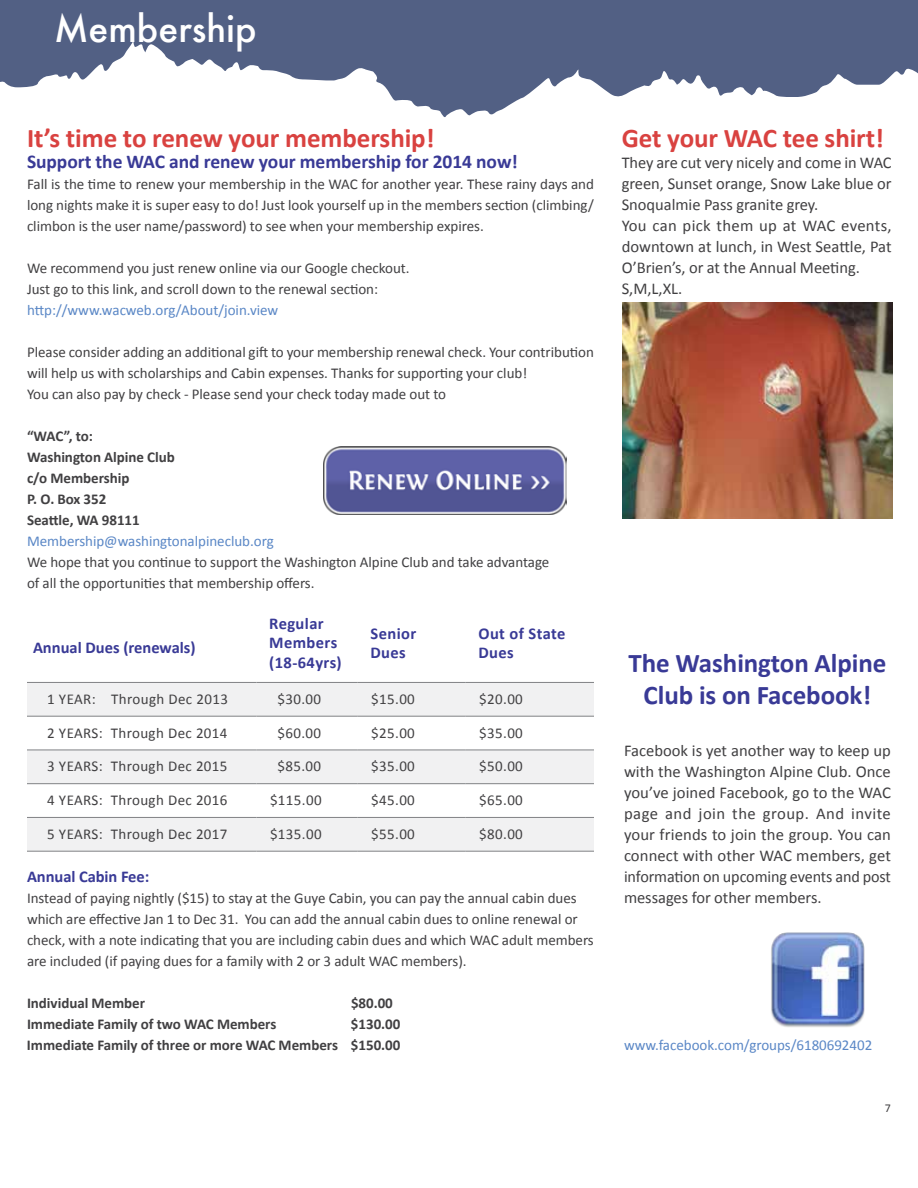
<style>
.page{position:relative;width:918px;height:1188px;background:#fff}
.page>*{position:absolute;margin:0;border:0;box-sizing:border-box;transform-origin:0 0}
.t1{font:500 36px "Futura";color:#fff}
.t2{font:700 27px "Calibri";letter-spacing:-.005em;color:#d94240}
.t3{font:700 27px/31.5px "Calibri";letter-spacing:-.005em;color:#393a96;text-align:center}
.t4{font:700 19.5px "Calibri";letter-spacing:-.005em;color:#393a96}
.t5{font:16.5px/21px "Calibri";letter-spacing:-.005em;color:#414042;text-align:justify}
.t6{font:700 16.5px/19.8px "Calibri";letter-spacing:.015em;color:#393a96}
.t7{font:15px/21px "Calibri";color:#414042}
.t8{font:700 15px/21px "Calibri";letter-spacing:-.005em;color:#414042}
.t9{font:15px "Calibri";color:#5a87c6}
.t10{font:15px "Calibri";letter-spacing:.025em;color:#414042}
.t11{font:12px "Calibri";color:#414042}
</style>
<div class="page">
<svg style="left:1px;top:0;width:917px;height:118px;fill:#526084"></svg>
<svg style="left:0;top:0;width:1px;height:82px"></svg>
<svg style="left:27px;top:683px;width:567px;height:168px;fill:#f1f1f2"></svg>
<hr style="left:27px;top:682px;width:229px;height:1px;background:#808285">
<hr style="left:256px;top:682px;width:102px;height:1px;background:#808285">
<hr style="left:358px;top:682px;width:108px;height:1px;background:#808285">
<hr style="left:466px;top:682px;width:128px;height:1px;background:#808285">
<hr style="left:27px;top:716px;width:229px;height:1px;background:#808285">
<hr style="left:256px;top:716px;width:102px;height:1px;background:#808285">
<hr style="left:358px;top:716px;width:108px;height:1px;background:#808285">
<hr style="left:466px;top:716px;width:128px;height:1px;background:#808285">
<hr style="left:27px;top:750px;width:229px;height:1px;background:#808285">
<hr style="left:256px;top:750px;width:102px;height:1px;background:#808285">
<hr style="left:358px;top:750px;width:108px;height:1px;background:#808285">
<hr style="left:466px;top:750px;width:128px;height:1px;background:#808285">
<hr style="left:27px;top:783px;width:229px;height:1px;background:#808285">
<hr style="left:256px;top:783px;width:102px;height:1px;background:#808285">
<hr style="left:358px;top:783px;width:108px;height:1px;background:#808285">
<hr style="left:466px;top:783px;width:128px;height:1px;background:#808285">
<hr style="left:27px;top:817px;width:229px;height:1px;background:#808285">
<hr style="left:256px;top:817px;width:102px;height:1px;background:#808285">
<hr style="left:358px;top:817px;width:108px;height:1px;background:#808285">
<hr style="left:466px;top:817px;width:128px;height:1px;background:#808285">
<hr style="left:27px;top:851px;width:229px;height:1px;background:#808285">
<hr style="left:256px;top:851px;width:102px;height:1px;background:#808285">
<hr style="left:358px;top:851px;width:108px;height:1px;background:#808285">
<hr style="left:466px;top:851px;width:128px;height:1px;background:#808285">
<img style="left:323px;top:446px;width:243px;height:69px">
<img style="left:622px;top:303px;width:270px;height:216px">
<img style="left:771px;top:932px;width:94px;height:95px">
<h1 class="t1" style="left:54px;top:4px;width:204px">Membership</h1>
<h2 class="t2" style="left:27px;top:121px;width:409px">It’s time to renew your membership!</h2>
<h3 class="t4" style="left:27px;top:149px;width:492px">Support the WAC and renew your membership for 2014 now!</h3>
<p class="t7" style="left:27px;top:173px;width:569px;text-align:justify">Fall is the time to renew your membership in the WAC for another year. These rainy days and long nights make it is super easy to do! Just look yourself up in the members section (climbing/ climbon is the user name/password) to see when your membership expires.</p>
<p class="t7" style="left:27px;top:257px;width:384px">We recommend you just renew online via our Google checkout.<br>Just go to this link, and scroll down to the renewal section:</p>
<p class="t9" style="left:27px;top:301px;width:253px">http://www.wacweb.org/About/join.view</p>
<p class="t7" style="left:27px;top:341px;width:568px">Please consider adding an additional gift to your membership renewal check. Your contribution will help us with scholarships and Cabin expenses. Thanks for supporting your club!<br>You can also pay by check - Please send your check today made out to</p>
<p class="t8" style="left:27px;top:425px;width:149px">“WAC”, to:<br>Washington Alpine Club c/o Membership<br>P. O. Box 352<br>Seattle, WA 98111</p>
<p class="t9" style="left:27px;top:532px;width:248px">Membership@washingtonalpineclub.org</p>
<p class="t7" style="left:27px;top:551px;width:524px">We hope that you continue to support the Washington Alpine Club and take advantage of all the opportunities that membership offers.</p>
<p class="t6" style="left:33px;top:637px;width:164px">Annual Dues (renewals)</p>
<p class="t6" style="left:269px;top:612px;width:74px">Regular<br>Members (18-64yrs)</p>
<p class="t6" style="left:370px;top:622px;width:47px">Senior<br>Dues</p>
<p class="t6" style="left:478px;top:622px;width:88px">Out of State<br>Dues</p>
<p class="t10" style="left:47px;top:690px;width:182px">1 YEAR: Through Dec 2013</p>
<p class="t7" style="left:278px;top:688px;width:45px">$30.00</p>
<p class="t7" style="left:371px;top:688px;width:45px">$15.00</p>
<p class="t7" style="left:479px;top:688px;width:45px">$20.00</p>
<p class="t10" style="left:47px;top:723px;width:182px">2 YEARS: Through Dec 2014</p>
<p class="t7" style="left:278px;top:721px;width:45px">$60.00</p>
<p class="t7" style="left:371px;top:721px;width:45px">$25.00</p>
<p class="t7" style="left:479px;top:721px;width:45px">$35.00</p>
<p class="t10" style="left:47px;top:757px;width:182px">3 YEARS: Through Dec 2015</p>
<p class="t7" style="left:278px;top:755px;width:45px">$85.00</p>
<p class="t7" style="left:371px;top:755px;width:45px">$35.00</p>
<p class="t7" style="left:479px;top:755px;width:45px">$50.00</p>
<p class="t10" style="left:47px;top:791px;width:182px">4 YEARS: Through Dec 2016</p>
<p class="t7" style="left:270px;top:789px;width:53px">$115.00</p>
<p class="t7" style="left:371px;top:789px;width:45px">$45.00</p>
<p class="t7" style="left:479px;top:789px;width:45px">$65.00</p>
<p class="t10" style="left:47px;top:825px;width:182px">5 YEARS: Through Dec 2017</p>
<p class="t7" style="left:270px;top:823px;width:53px">$135.00</p>
<p class="t7" style="left:371px;top:823px;width:45px">$55.00</p>
<p class="t7" style="left:479px;top:823px;width:45px">$80.00</p>
<p class="t6" style="left:27px;top:866px;width:124px">Annual Cabin Fee:</p>
<p class="t7" style="left:27px;top:887px;width:568px">Instead of paying nightly ($15) to stay at the Guye Cabin, you can pay the annual cabin dues which are effective Jan 1 to Dec 31. You can add the annual cabin dues to online renewal or check, with a note indicating that you are including cabin dues and which WAC adult members are included (if paying dues for a family with 2 or 3 adult WAC members).</p>
<p class="t8" style="left:27px;top:992px;width:120px">Individual Member</p>
<p class="t8" style="left:351px;top:992px;width:43px">$80.00</p>
<p class="t8" style="left:27px;top:1013px;width:251px">Immediate Family of two WAC Members</p>
<p class="t8" style="left:27px;top:1013px;width:375px;text-align:right">$130.00<br>Immediate Family of three or more WAC Members $150.00</p>
<h2 class="t2" style="left:622px;top:121px;width:264px">Get your WAC tee shirt!</h2>
<p class="t5" style="left:622px;top:151px;width:271px;text-align:left">They are cut very nicely and come in WAC green, Sunset orange, Snow Lake blue or<br>Snoqualmie Pass granite grey.<br>You can pick them up at WAC events, downtown at lunch, in West Seattle, Pat<br>O’Brien’s, or at the Annual Meeting.<br>S,M,L,XL.</p>
<h2 class="t3" style="left:629px;top:646px;width:259px">The Washington Alpine<br>Club is on Facebook!</h2>
<p class="t5" style="left:624px;top:739px;width:268px">Facebook is yet another way to keep up with the Washington Alpine Club. Once you’ve joined Facebook, go to the WAC page and join the group. And invite your friends to join the group. You can connect with other WAC members, get information on upcoming events and post messages for other members.</p>
<p class="t9" style="left:624px;top:1036px;width:250px">www.facebook.com/groups/6180692402</p>
<p class="t11" style="left:885px;top:1100px;width:8px">7</p>
</div>
